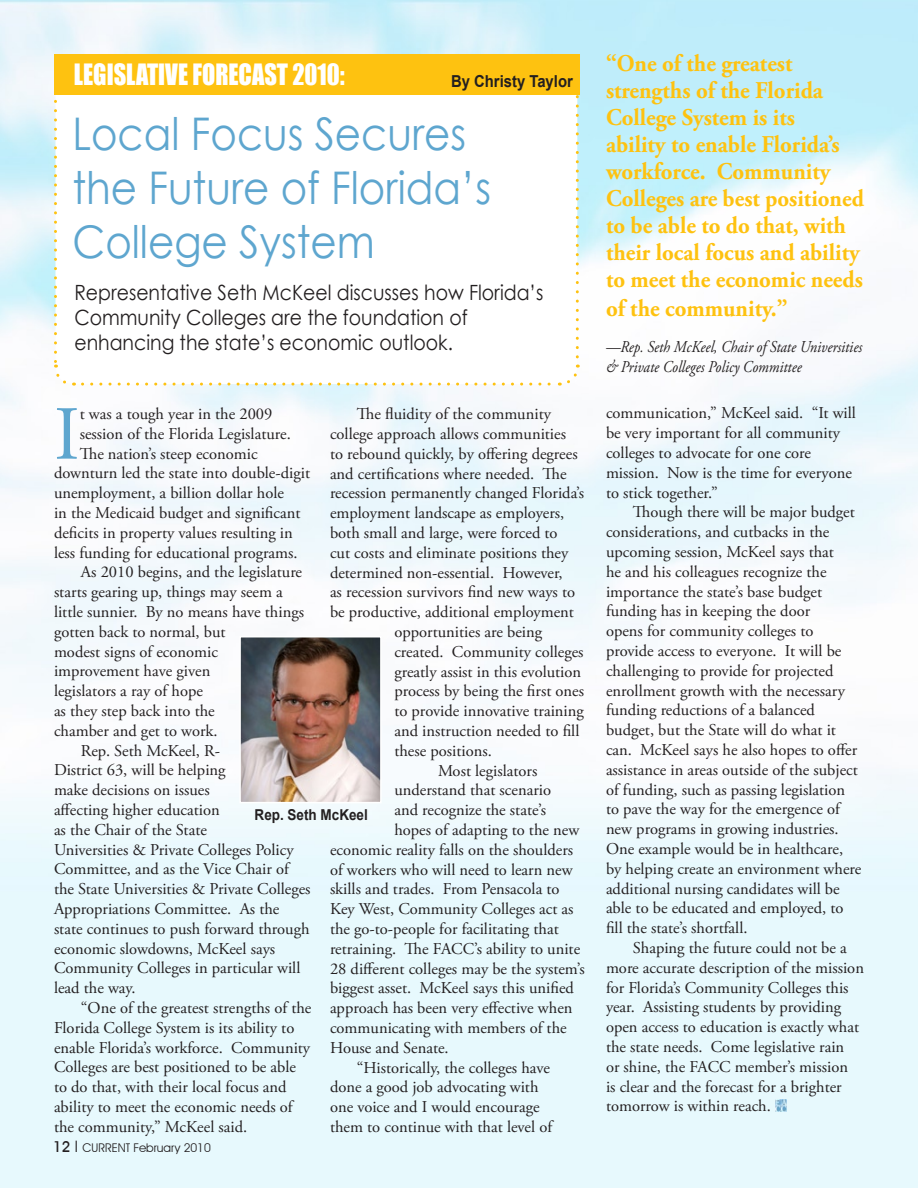
<style>
.page{position:relative;width:918px;height:1188px;background:#fff}
.page>*{position:absolute;margin:0;border:0;box-sizing:border-box;transform-origin:0 0}
.t1{font:76.2px "Adobe Garamond Pro";color:#5ea6cf}
.t2{font:45px/54px "Century Gothic";color:#5ea6cf;scale:.9 1}
.t3{font:27px "Impact";color:#fff;scale:.9 1}
.t4{font:700 24px/27.2px "Adobe Garamond Pro";color:#fec210;scale:.95 1}
.t5{font:21px/25.2px "Century Gothic";color:#231f20;scale:.9 1}
.t6{font:16.5px/19.8px "Adobe Garamond Pro";color:#231f20}
.t7{font:italic 16.5px/19.8px "Adobe Garamond Pro";color:#231f20;scale:.88 1}
.t8{font:700 16.5px "Arial";color:#231f20;scale:.9 1}
.t9{font:700 15px "Arial";color:#231f20;scale:.9 1}
.t10{font:12px "Avant Garde IT Cby BT";color:#231f20}
.s1{font-weight:500;font-size:15px}
.s2{font-size:15.75px}
</style>
<div class="page">
<img style="left:0;top:0;width:918px;height:1188px">
<svg style="left:775px;top:1100px;width:12px;height:11px"></svg>
<div style="left:56px;top:56px;width:521px;height:328px;background:#fff;border-radius:18px"></div>
<svg style="left:52px;top:54px;width:2px;height:21px"></svg>
<svg style="left:54px;top:94px;width:21px;height:293px"></svg>
<svg style="left:82px;top:365px;width:498px;height:21px"></svg>
<svg style="left:559px;top:53px;width:20px;height:304px"></svg>
<div style="left:54px;top:54px;width:526px;height:40px;background:#fec210"></div>
<img style="left:242px;top:639px;width:137px;height:161px">
<div style="left:239px;top:636px;width:143px;height:167px;border:2px solid #fff"></div>
<h3 class="t3" style="left:74px;top:54px;width:302px">LEGISLATIVE FORECAST 2010:</h3>
<p class="t8" style="left:451px;top:70px;width:137px">By Christy Taylor</p>
<h2 class="t2" style="left:72px;top:106px;width:467px">Local Focus Secures the Future of Florida’s<br>College System</h2>
<p class="t5" style="left:74px;top:279px;width:523px">Representative Seth McKeel discusses how Florida’s<br>Community Colleges are the foundation of enhancing the state’s economic outlook.</p>
<h1 class="t1" style="left:54px;top:389px;width:27px">I</h1>
<p class="t6" style="left:80px;top:404px;width:194px">t was a tough year in the 2009</p>
<p class="t6" style="left:357px;top:405px;width:195px">The fluidity of the community</p>
<p class="t6" style="left:330px;top:424px;width:238px">college approach allows communities</p>
<p class="t6" style="left:330px;top:444px;width:249px">to rebound quickly, by offering degrees</p>
<p class="t6" style="left:330px;top:464px;width:238px">and certifications where needed. The</p>
<p class="t6" style="left:330px;top:484px;width:256px">recession permanently changed Florida’s</p>
<p class="t6" style="left:330px;top:504px;width:236px">employment landscape as employers,</p>
<p class="t6" style="left:330px;top:523px;width:229px">both small and large, were forced to</p>
<p class="t6" style="left:330px;top:543px;width:240px">cut costs and eliminate positions they</p>
<p class="t6" style="left:330px;top:563px;width:234px">determined non-essential. However,</p>
<p class="t6" style="left:330px;top:583px;width:247px">as recession survivors find new ways to</p>
<p class="t6" style="left:330px;top:603px;width:246px">be productive, additional employment</p>
<p class="t6" style="left:394px;top:622px;width:149px">opportunities are being</p>
<p class="t6" style="left:394px;top:642px;width:191px">created. Community colleges</p>
<p class="t6" style="left:394px;top:662px;width:188px">greatly assist in this evolution</p>
<p class="t6" style="left:394px;top:682px;width:191px">process by being the first ones</p>
<p class="t6" style="left:394px;top:702px;width:191px">to provide innovative training</p>
<p class="t6" style="left:394px;top:721px;width:187px">and instruction needed to fill</p>
<p class="t6" style="left:394px;top:741px;width:99px">these positions.</p>
<p class="t6" style="left:438px;top:761px;width:101px">Most legislators</p>
<p class="t6" style="left:394px;top:781px;width:158px">understand that scenario</p>
<p class="t6" style="left:394px;top:801px;width:153px">and recognize the state’s</p>
<p class="t6" style="left:394px;top:820px;width:186px">hopes of adapting to the new</p>
<p class="t6" style="left:330px;top:840px;width:245px">economic reality falls on the shoulders</p>
<p class="t6" style="left:330px;top:860px;width:244px">of workers who will need to learn new</p>
<p class="t6" style="left:330px;top:880px;width:231px">skills and trades. From Pensacola to</p>
<p class="t6" style="left:330px;top:900px;width:245px">Key West, Community Colleges act as</p>
<p class="t6" style="left:330px;top:919px;width:230px">the go-to-people for facilitating that</p>
<p class="t6" style="left:330px;top:939px;width:252px">retraining. The FACC’s ability to unite</p>
<p class="t6" style="left:330px;top:959px;width:256px">28 different colleges may be the system’s</p>
<p class="t6" style="left:330px;top:979px;width:245px">biggest asset. McKeel says this unified</p>
<p class="t6" style="left:330px;top:999px;width:244px">approach has been very effective when</p>
<p class="t6" style="left:330px;top:1018px;width:238px">communicating with members of the</p>
<p class="t6" style="left:330px;top:1038px;width:120px">House and Senate.</p>
<p class="t6" style="left:357px;top:1058px;width:195px">“Historically, the colleges have</p>
<p class="t6" style="left:330px;top:1078px;width:210px">done a good job advocating with</p>
<p class="t6" style="left:330px;top:1098px;width:211px">one voice and I would encourage</p>
<p class="t6" style="left:330px;top:1117px;width:224px">them to continue with that level of</p>
<p class="t6" style="left:80px;top:424px;width:213px">session of the Florida Legislature.</p>
<p class="t6" style="left:80px;top:444px;width:180px">The nation’s steep economic</p>
<p class="t6" style="left:54px;top:464px;width:258px">downturn led the state into double-digit</p>
<p class="t6" style="left:54px;top:484px;width:232px">unemployment, a billion dollar hole</p>
<p class="t6" style="left:54px;top:503px;width:248px">in the Medicaid budget and significant</p>
<p class="t6" style="left:54px;top:523px;width:240px">deficits in property values resulting in</p>
<p class="t6" style="left:54px;top:543px;width:245px">less funding for educational programs.</p>
<p class="t6" style="left:81px;top:563px;width:223px">As 2010 begins, and the legislature</p>
<p class="t6" style="left:54px;top:583px;width:230px">starts gearing up, things may seem a</p>
<p class="t6" style="left:54px;top:602px;width:252px">little sunnier. By no means have things</p>
<p class="t6" style="left:54px;top:622px;width:173px">gotten back to normal, but</p>
<p class="t6" style="left:54px;top:642px;width:166px">modest signs of economic</p>
<p class="t6" style="left:54px;top:662px;width:158px">improvement have given</p>
<p class="t6" style="left:54px;top:682px;width:150px">legislators a ray of hope</p>
<p class="t6" style="left:54px;top:701px;width:162px">as they step back into the</p>
<p class="t6" style="left:54px;top:721px;width:165px">chamber and get to work.</p>
<p class="t6" style="left:81px;top:741px;width:141px">Rep. Seth McKeel, R-</p>
<p class="t6" style="left:54px;top:761px;width:173px">District 63, will be helping</p>
<p class="t6" style="left:54px;top:781px;width:157px">make decisions on issues</p>
<p class="t6" style="left:54px;top:800px;width:167px">affecting higher education</p>
<p class="t6" style="left:54px;top:820px;width:154px">as the Chair of the State</p>
<p class="t6" style="left:54px;top:840px;width:241px">Universities &amp; Private Colleges Policy</p>
<p class="t6" style="left:54px;top:860px;width:236px">Committee, and as the Vice Chair of</p>
<p class="t6" style="left:54px;top:880px;width:258px">the State Universities &amp; Private Colleges</p>
<p class="t6" style="left:54px;top:899px;width:227px">Appropriations Committee. As the</p>
<p class="t6" style="left:54px;top:919px;width:257px">state continues to push forward through</p>
<p class="t6" style="left:54px;top:939px;width:223px">economic slowdowns, McKeel says</p>
<p class="t6" style="left:54px;top:959px;width:248px">Community Colleges in particular will</p>
<p class="t6" style="left:54px;top:979px;width:83px">lead the way.</p>
<p class="t6" style="left:81px;top:998px;width:232px">“One of the greatest strengths of the</p>
<p class="t6" style="left:54px;top:1018px;width:242px">Florida College System is its ability to</p>
<p class="t6" style="left:54px;top:1038px;width:258px">enable Florida’s workforce. Community</p>
<p class="t6" style="left:54px;top:1058px;width:244px">Colleges are best positioned to be able</p>
<p class="t6" style="left:54px;top:1078px;width:234px">to do that, with their local focus and</p>
<p class="t6" style="left:54px;top:1097px;width:240px">ability to meet the economic needs of</p>
<p class="t6" style="left:54px;top:1117px;width:195px">the community,” McKeel said.</p>
<p class="t9" style="left:255px;top:805px;width:127px">Rep. Seth McKeel</p>
<p class="t10" style="left:53px;top:1141px;width:159px"><span class="s1">12</span> <span class="s2">I</span> CURRENT February 2010</p>
<p class="t4" style="left:606px;top:51px;width:273px">“One of the greatest strengths of the Florida<br>College System is its<br>ability to enable Florida’s workforce. Community<br>Colleges are best positioned to be able to do that, with their local focus and ability to meet the economic needs of the community.”</p>
<p class="t7" style="left:606px;top:338px;width:293px">—Rep. Seth McKeel, Chair of State Universities &amp; Private Colleges Policy Committee</p>
<p class="t6" style="left:606px;top:404px;width:252px">communication,” McKeel said. “It will be very important for all community colleges to advocate for one core mission. Now is the time for everyone to stick together.”</p>
<p class="t6" style="left:606px;top:503px;width:257px;text-indent:27px">Though there will be major budget considerations, and cutbacks in the upcoming session, McKeel says that<br>he and his colleagues recognize the importance the state’s base budget funding has in keeping the door<br>opens for community colleges to provide access to everyone. It will be challenging to provide for projected enrollment growth with the necessary funding reductions of a balanced budget, but the State will do what it can. McKeel says he also hopes to offer assistance in areas outside of the subject of funding, such as passing legislation to pave the way for the emergence of new programs in growing industries.<br>One example would be in healthcare, by helping create an environment where additional nursing candidates will be able to be educated and employed, to fill the state’s shortfall.</p>
<p class="t6" style="left:606px;top:939px;width:260px;text-indent:27px">Shaping the future could not be a more accurate description of the mission for Florida’s Community Colleges this year. Assisting students by providing open access to education is exactly what the state needs. Come legislative rain<br>or shine, the FACC member’s mission<br>is clear and the forecast for a brighter tomorrow is within reach.</p>
</div>
